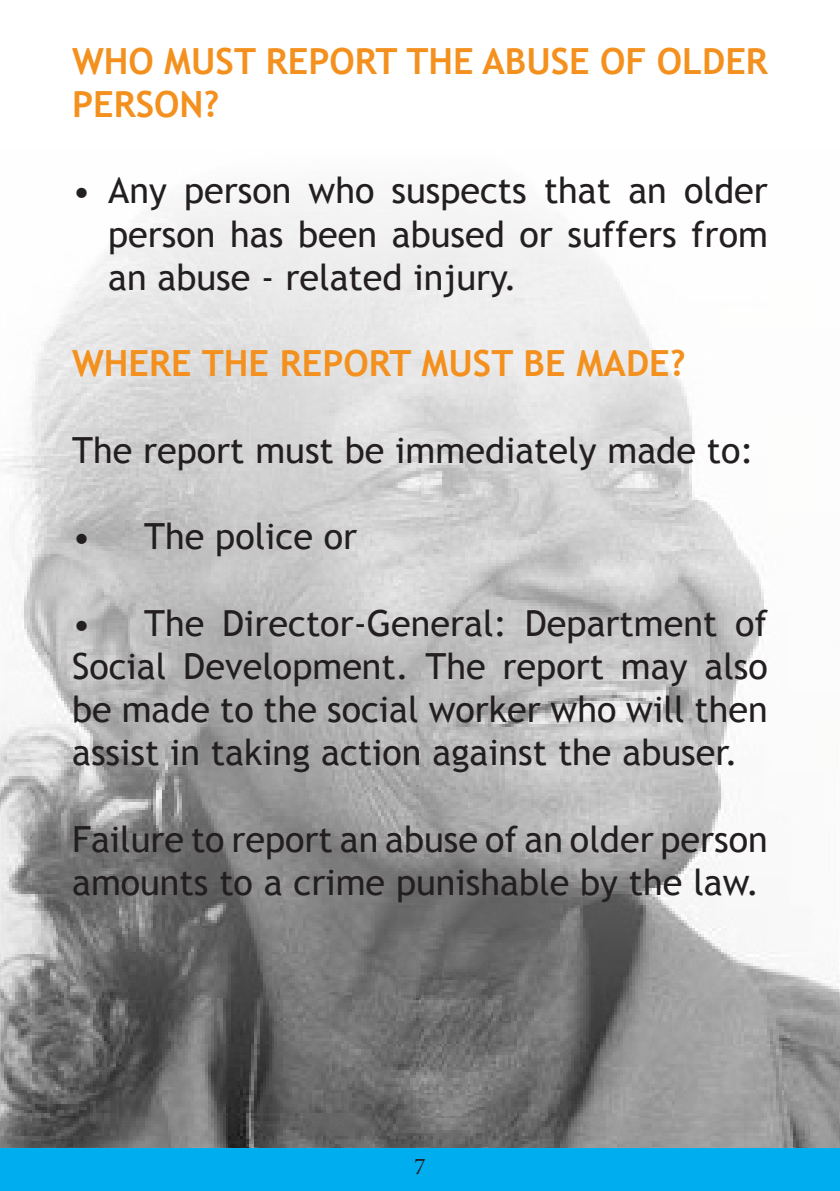
<style>
.page{position:relative;width:840px;height:1191px;background:#fff}
.page>*{position:absolute;margin:0;border:0;box-sizing:border-box;transform-origin:0 0}
.t1{font:36px/43.2px "Trebuchet MS";color:#231f20;text-align:justify}
.t2{font:700 36px/43.2px "Trebuchet MS";color:#f4901d}
.t3{font:24px "Minion Pro";color:#231f20}
</style>
<div class="page">
<img style="left:0;top:197px;width:839px;height:951px">
<div style="left:0;top:1148px;width:839px;height:43px;background:#00aeef"></div>
<p class="t2" style="left:72px;top:39px;width:697px">WHO MUST REPORT THE ABUSE OF OLDER<br>PERSON?</p>
<p class="t1" style="left:108px;top:170px;width:661px;text-indent:-36px">• Any person who suspects that an older person has been abused or suffers from an abuse - related injury.</p>
<p class="t2" style="left:72px;top:342px;width:614px">WHERE THE REPORT MUST BE MADE?</p>
<p class="t1" style="left:72px;top:429px;width:682px">The report must be immediately made to:</p>
<p class="t1" style="left:72px;top:515px;width:286px">• The police or</p>
<p class="t1" style="left:72px;top:602px;width:697px">• The Director-General: Department of Social Development. The report may also be made to the social worker who will then assist in taking action against the abuser.</p>
<p class="t1" style="left:72px;top:818px;width:697px">Failure to report an abuse of an older person amounts to a crime punishable by the law.</p>
<p class="t3" style="left:414px;top:1150px;width:13px">7</p>
</div>
